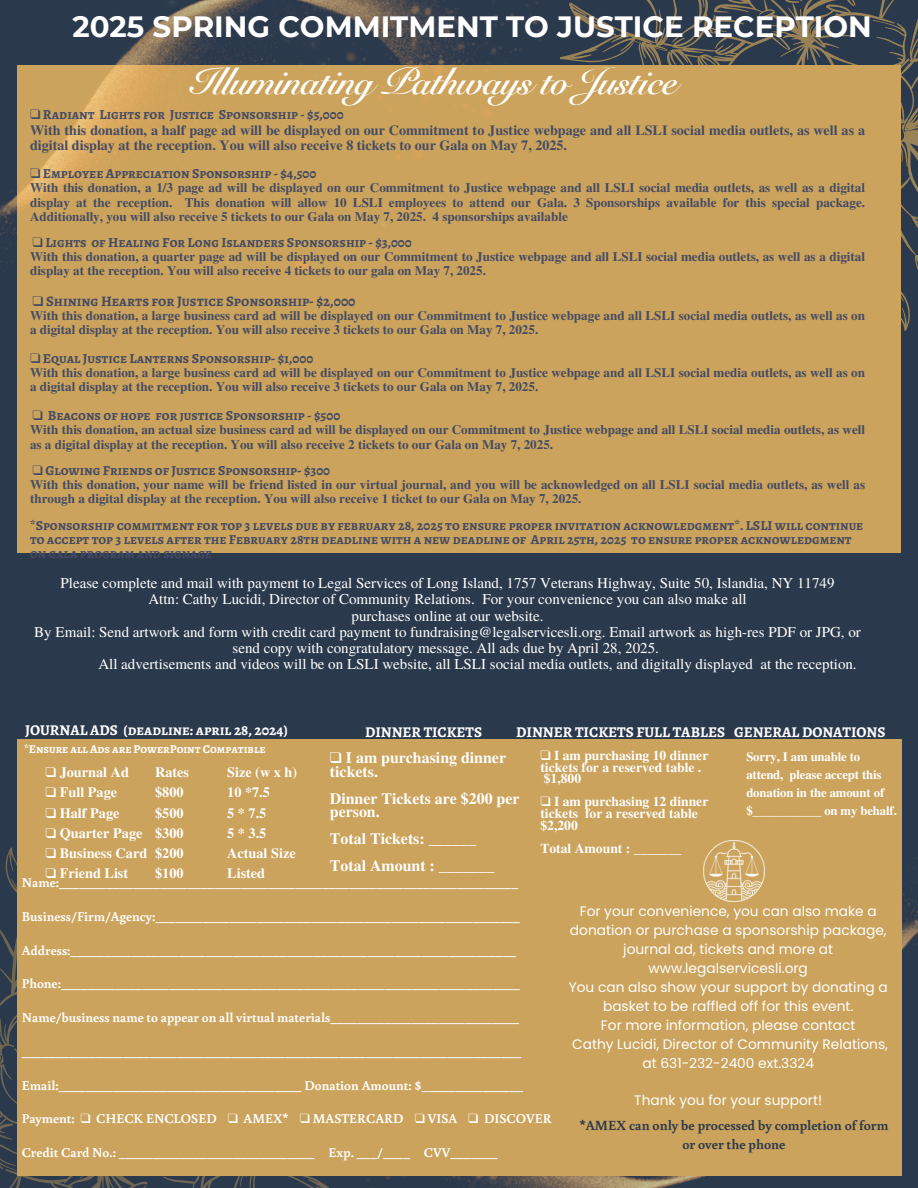
<style>
.page{position:relative;width:918px;height:1188px;background:#2b394d}
.page>*{position:absolute;margin:0;border:0;box-sizing:border-box;transform-origin:0 0}
.t1{font:37.35px "Snell Roundhand LT Std Bd Scr";letter-spacing:-.02em;color:#fff}
.t2{font:700 29.25px "Montserrat";color:#fff}
.t3{font:700 15.9px/13.5px "Te X Gyre Termes";color:#fff}
.t4{font:15px "Te X Gyre Termes";color:#fff}
.t5{font:700 15px "Alegreya SC";color:#fff}
.t6{font:700 14.55px "Alegreya SC";color:#444b63}
.t7{font:700 14.25px/20.2px "Te X Gyre Termes";color:#fff}
.t8{font:700 14.1px/15.1px "Te X Gyre Termes";color:#444b63}
.t9{font:700 13.95px/19.2px "Buenard";color:#2b394d;text-align:center}
.t10{font:13.8px/18.9px "Poppins";color:#fff;text-align:center}
.t11{font:700 13.8px "Alegreya SC";color:#444b63}
.t12{font:700 13.65px/14.1px "Alegreya SC";color:#444b63}
.t13{font:700 13.65px/11.6px "Te X Gyre Termes";color:#fff}
.t14{font:700 13.5px "Buenard";color:#fff}
.t15{font:700 13.05px/14.1px "Te X Gyre Termes";color:#444b63}
.t16{font:700 12.75px/18px "Te X Gyre Termes";letter-spacing:-.01em;color:#fff}
.t17{font:700 12px "Alegreya SC";color:#fff}
.s1{font-family:"Free Serif";font-weight:400}
</style>
<div class="page">
<img style="left:404px;top:780px;width:514px;height:408px">
<svg style="left:0;top:847px;width:390px;height:341px"></svg>
<div style="left:17px;top:65px;width:884px;height:487px;background:#cba35c"></div>
<img style="left:0;top:0;width:515px;height:271px">
<svg style="left:515px;top:0;width:403px;height:331px"></svg>
<div style="left:17px;top:740px;width:884px;height:436px;background:#cba35c"></div>
<img style="left:704px;top:840px;width:60px;height:61px">
<h6 class="t2" style="left:72px;top:9px;width:801px">2025 SPRING COMMITMENT TO JUSTICE RECEPTION</h6>
<h6 class="t1" style="left:192px;top:68px;width:488px">Illuminating Pathways to Justice</h6>
<p class="t11" style="left:30px;top:105px;width:315px"><span class="s1">❑</span> Radiant Lights for Justice Sponsorship - $5,000</p>
<p class="t8" style="left:30px;top:122px;width:837px">With this donation, a half page ad will be displayed on our Commitment to Justice webpage and all LSLI social media outlets, as well as a digital display at the reception. You will also receive 8 tickets to our Gala on May 7, 2025.</p>
<p class="t11" style="left:30px;top:164px;width:288px"><span class="s1">❑</span> Employee Appreciation Sponsorship - $4,500</p>
<p class="t15" style="left:30px;top:180px;width:837px;text-align:justify">With this donation, a 1/3 page ad will be displayed on our Commitment to Justice webpage and all LSLI social media outlets, as well as a digital display at the reception. This donation will allow 10 LSLI employees to attend our Gala. 3 Sponsorships available for this special package.<br>Additionally, you will also receive 5 tickets to our Gala on May 7, 2025. 4 sponsorships available</p>
<h2 class="t11" style="left:32px;top:233px;width:381px"><span class="s1">❑</span> Lights of Healing For Long Islanders Sponsorship - $3,000</h2>
<h2 class="t15" style="left:30px;top:249px;width:837px">With this donation, a quarter page ad will be displayed on our Commitment to Justice webpage and all LSLI social media outlets, as well as a digital display at the reception. You will also receive 4 tickets to our gala on May 7, 2025.</h2>
<h1 class="t6" style="left:33px;top:291px;width:324px"><span class="s1">❑</span> Shining Hearts for Justice Sponsorship- $2,000</h1>
<h1 class="t15" style="left:30px;top:308px;width:837px">With this donation, a large business card ad will be displayed on our Commitment to Justice webpage and all LSLI social media outlets, as well as on a digital display at the reception. You will also receive 3 tickets to our Gala on May 7, 2025.</h1>
<h6 class="t11" style="left:30px;top:348px;width:285px"><span class="s1">❑</span> Equal Justice Lanterns Sponsorship- $1,000</h6>
<h6 class="t15" style="left:30px;top:365px;width:837px">With this donation, a large business card ad will be displayed on our Commitment to Justice webpage and all LSLI social media outlets, as well as on a digital display at the reception. You will also receive 3 tickets to our Gala on May 7, 2025.</h6>
<h6 class="t11" style="left:32px;top:406px;width:309px"><span class="s1">❑</span> Beacons of hope for justice Sponsorship - $500</h6>
<h6 class="t15" style="left:30px;top:422px;width:837px">With this donation, an actual size business card ad will be displayed on our Commitment to Justice webpage and all LSLI social media outlets, as well as a digital display at the reception. You will also receive 2 tickets to our Gala on May 7, 2025.</h6>
<h6 class="t11" style="left:32px;top:461px;width:299px"><span class="s1">❑</span> Glowing Friends of Justice Sponsorship- $300</h6>
<h6 class="t15" style="left:30px;top:477px;width:837px">With this donation, your name will be friend listed in our virtual journal, and you will be acknowledged on all LSLI social media outlets, as well as through a digital display at the reception. You will also receive 1 ticket to our Gala on May 7, 2025.</h6>
<h6 class="t12" style="left:30px;top:518px;width:835px">*Sponsorship commitment for top 3 levels due by february 28, 2025 to ensure proper invitation acknowledgment*. LSLI will continue to accept top 3 levels after the February 28th deadline with a new deadline of April 25th, 2025 to ensure proper acknowledgment on gala program and signage</h6>
<h6 class="t4" style="left:61px;top:572px;width:776px">Please complete and mail with payment to Legal Services of Long Island, 1757 Veterans Highway, Suite 50, Islandia, NY 11749</h6>
<h6 class="t4" style="left:148px;top:589px;width:600px">Attn: Cathy Lucidi, Director of Community Relations. For your convenience you can also make all</h6>
<h6 class="t4" style="left:352px;top:605px;width:193px">purchases online at our website.</h6>
<h6 class="t4" style="left:34px;top:621px;width:828px">By Email: Send artwork and form with credit card payment to fundraising@legalservicesli.org. Email artwork as high-res PDF or JPG, or</h6>
<h6 class="t4" style="left:233px;top:637px;width:428px">send copy with congratulatory message. All ads due by April 28, 2025.</h6>
<h6 class="t4" style="left:98px;top:653px;width:760px">All advertisements and videos will be on LSLI website, all LSLI social media outlets, and digitally displayed at the reception.</h6>
<h6 class="t5" style="left:25px;top:720px;width:265px">JOURNAL ADS (deadline: april 28, 2024)</h6>
<h5 class="t17" style="left:24px;top:741px;width:243px">*Ensure all Ads are PowerPoint Compatible</h5>
<p class="t7" style="left:45px;top:761px;width:85px"><span class="s1">❑</span> Journal Ad</p>
<p class="t7" style="left:45px;top:782px;width:73px"><span class="s1">❑</span> Full Page</p>
<p class="t7" style="left:45px;top:802px;width:76px"><span class="s1">❑</span> Half Page</p>
<p class="t7" style="left:45px;top:822px;width:99px"><span class="s1">❑</span> Quarter Page</p>
<p class="t7" style="left:45px;top:842px;width:103px"><span class="s1">❑</span> Business Card</p>
<p class="t7" style="left:45px;top:863px;width:84px"><span class="s1">❑</span> Friend List</p>
<p class="t5" style="left:516px;top:721px;width:210px">DINNER TICKETS FULL TABLES</p>
<p class="t13" style="left:540px;top:749px;width:169px"><span class="s1">❑</span> I am purchasing 10 dinner tickets for a reserved table . $1,800</p>
<p class="t13" style="left:540px;top:795px;width:169px"><span class="s1">❑</span> I am purchasing 12 dinner tickets for a reserved table $2,200</p>
<p class="t13" style="left:540px;top:842px;width:142px">Total Amount : _______</p>
<h4 class="t5" style="left:365px;top:721px;width:119px">DINNER TICKETS</h4>
<h4 class="t3" style="left:330px;top:750px;width:178px"><span class="s1">❑</span> I am purchasing dinner tickets.</h4>
<h4 class="t3" style="left:330px;top:791px;width:191px">Dinner Tickets are $200 per person.</h4>
<h3 class="t3" style="left:330px;top:831px;width:148px">Total Tickets: ______</h3>
<h4 class="t3" style="left:330px;top:858px;width:166px">Total Amount : _______</h4>
<h6 class="t5" style="left:734px;top:721px;width:153px">GENERAL DONATIONS</h6>
<h3 class="t16" style="left:746px;top:747px;width:139px">Sorry, I am unable to attend, please accept this donation in the amount of</h3>
<h4 class="t16" style="left:746px;top:801px;width:152px">$___________ on my behalf.</h4>
<h6 class="t7" style="left:227px;top:761px;width:72px">Size (w x h)<br>10 *7.5<br>5 * 7.5<br>5 * 3.5<br>Actual Size<br>Listed</h6>
<h6 class="t7" style="left:155px;top:761px;width:36px">Rates $800 $500 $300 $200 $100</h6>
<h4 class="t14" style="left:22px;top:873px;width:498px">Name:____________________________________________________________________</h4>
<h4 class="t14" style="left:22px;top:907px;width:500px">Business/Firm/Agency:______________________________________________________</h4>
<h4 class="t14" style="left:22px;top:941px;width:496px">Address:__________________________________________________________________</h4>
<h4 class="t14" style="left:22px;top:974px;width:500px">Phone:____________________________________________________________________</h4>
<h4 class="t14" style="left:22px;top:1008px;width:499px">Name/business name to appear on all virtual materials____________________________</h4>
<h4 class="t14" style="left:22px;top:1042px;width:501px">__________________________________________________________________________</h4>
<h4 class="t14" style="left:22px;top:1076px;width:503px">Email:____________________________________ Donation Amount: $_______________</h4>
<h4 class="t14" style="left:22px;top:1109px;width:531px">Payment: <span class="s1">❑</span> CHECK ENCLOSED <span class="s1">❑</span> AMEX* <span class="s1">❑</span> MASTERCARD <span class="s1">❑</span> VISA <span class="s1">❑</span> DISCOVER</h4>
<h4 class="t14" style="left:22px;top:1143px;width:477px">Credit Card No.: _____________________________ Exp. ___/____ CVV_______</h4>
<h3 class="t10" style="left:570px;top:902px;width:318px">For your convenience, you can also make a donation or purchase a sponsorship package, journal ad, tickets and more at www.legalservicesli.org</h3>
<p class="t10" style="left:569px;top:978px;width:320px">You can also show your support by donating a basket to be raffled off for this event.</p>
<p class="t10" style="left:601px;top:1016px;width:256px">For more information, please contact</p>
<p class="t10" style="left:572px;top:1034px;width:317px">Cathy Lucidi, Director of Community Relations, at 631-232-2400 ext.3324</p>
<p class="t10" style="left:634px;top:1091px;width:189px">Thank you for your support!</p>
<h4 class="t9" style="left:579px;top:1115px;width:310px">*AMEX can only be processed by completion of form or over the phone</h4>
</div>
